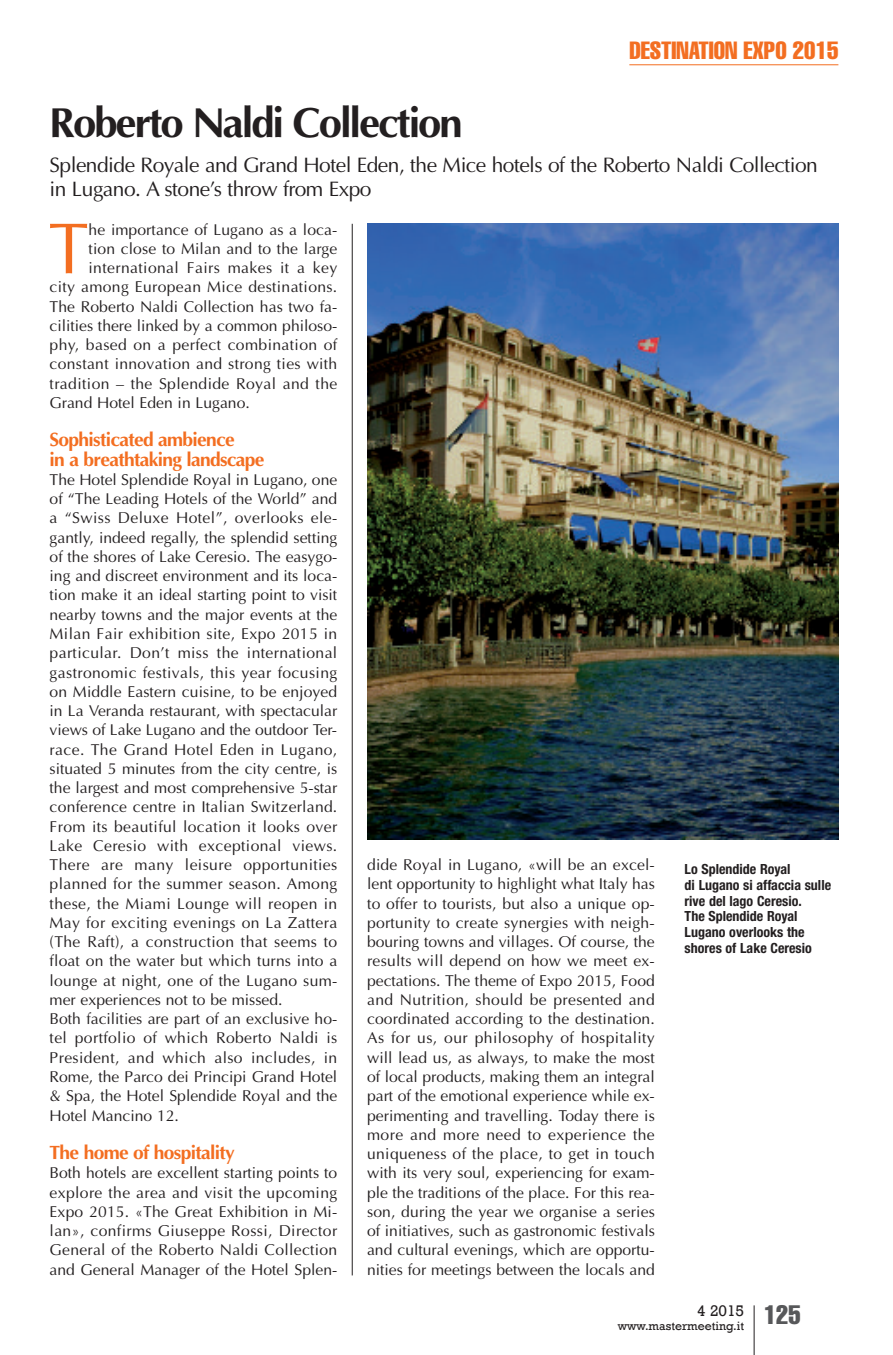
<style>
.page{position:relative;width:893px;height:1355px;background:#fff}
.page>*{position:absolute;margin:0;border:0;box-sizing:border-box;transform-origin:0 0}
.t1{font:72.27px "Optima";color:#f36e21}
.t2{font:700 42px "Optima";letter-spacing:-.05em;color:#231f20}
.t3{font:extra-condensed 24.5px "Helvetica";color:#f36e21}
.t4{font:21px/24.5px "Optima";letter-spacing:-.025em;color:#231f20}
.t5{font:700 19.25px/19.2px "Optima";letter-spacing:-.035em;color:#f36e21}
.t6{font:15.75px/19.2px "Optima";letter-spacing:.005em;color:#231f20;text-align:justify}
.t7{font:15.75px "Optima";letter-spacing:.025em;color:#231f20}
.t8{font:15.75px "Rockwell";color:#231f20}
.t9{font:700 condensed 14px/15.8px "Helvetica Neue";color:#231f20}
.t10{font:12.25px "Rockwell";color:#231f20}
</style>
<div class="page">
<hr style="left:754px;top:1305px;width:1px;height:49px;background:#231f20">
<hr style="left:629px;top:64px;width:209px;height:1px;background:#f36e21">
<hr style="left:352px;top:224px;width:1px;height:1051px;background:#231f20">
<img style="left:367px;top:224px;width:471px;height:615px">
<h3 class="t3" style="left:629px;top:42px;width:211px">DESTINATION EXPO 2015</h3>
<h2 class="t2" style="left:50px;top:98px;width:415px">Roberto Naldi Collection</h2>
<h3 class="t4" style="left:50px;top:152px;width:770px">Splendide Royale and Grand Hotel Eden, the Mice hotels of the Roberto Naldi Collection in Lugano. A stone’s throw from Expo</h3>
<h1 class="t1" style="left:49px;top:206px;width:42px">T</h1>
<p class="t6" style="left:89px;top:219px;width:250px">he importance of Lugano as a loca-</p>
<p class="t6" style="left:89px;top:239px;width:250px">tion close to Milan and to the large</p>
<p class="t7" style="left:89px;top:258px;width:250px">international Fairs makes it a key</p>
<p class="t6" style="left:50px;top:277px;width:289px">city among European Mice destinations.</p>
<p class="t6" style="left:50px;top:296px;width:289px">The Roberto Naldi Collection has two fa-</p>
<p class="t6" style="left:50px;top:316px;width:289px">cilities there linked by a common philoso-</p>
<p class="t7" style="left:50px;top:335px;width:289px">phy, based on a perfect combination of</p>
<p class="t6" style="left:50px;top:354px;width:289px">constant innovation and strong ties with</p>
<p class="t7" style="left:50px;top:374px;width:289px">tradition – the Splendide Royal and the</p>
<p class="t6" style="left:50px;top:393px;width:202px">Grand Hotel Eden in Lugano.</p>
<p class="t5" style="left:50px;top:430px;width:216px">Sophisticated ambience<br>in a breathtaking landscape</p>
<p class="t6" style="left:50px;top:470px;width:289px;text-align:left">The Hotel Splendide Royal in Lugano, one of “The Leading Hotels of the World” and a “Swiss Deluxe Hotel”, overlooks ele&shy;gantly, indeed regally, the splendid setting of the shores of Lake Ceresio. The easygo&shy;ing and discreet environment and its loca&shy;tion make it an ideal starting point to visit nearby towns and the major events at the Milan Fair exhibition site, Expo 2015 in particular. Don’t miss the international gastronomic festivals, this year focusing on Middle Eastern cuisine, to be enjoyed in La Veranda restaurant, with spectacular views of Lake Lugano and the outdoor Ter&shy;race. The Grand Hotel Eden in Lugano, situated 5 minutes from the city centre, is the largest and most comprehensive 5-star conference centre in Italian Switzerland.<br>From its beautiful location it looks over Lake Ceresio with exceptional views.<br>There are many leisure opportunities planned for the summer season. Among these, the Miami Lounge will reopen in May for exciting evenings on La Zattera (The Raft), a construction that seems to float on the water but which turns into a lounge at night, one of the Lugano sum&shy;mer experiences not to be missed.<br>Both facilities are part of an exclusive ho&shy;tel portfolio of which Roberto Naldi is President, and which also includes, in Rome, the Parco dei Principi Grand Hotel &amp; Spa, the Hotel Splendide Royal and the Hotel Mancino 12.</p>
<p class="t5" style="left:50px;top:1142px;width:187px">The home of hospitality</p>
<p class="t6" style="left:50px;top:1163px;width:289px">Both hotels are excellent starting points to explore the area and visit the upcoming Expo 2015. «The Great Exhibition in Mi&shy;lan», confirms Giuseppe Rossi, Director General of the Roberto Naldi Collection and General Manager of the Hotel Splen-</p>
<p class="t6" style="left:367px;top:855px;width:289px">dide Royal in Lugano, «will be an excel&shy;lent opportunity to highlight what Italy has to offer to tourists, but also a unique op&shy;portunity to create synergies with neigh&shy;bouring towns and villages. Of course, the results will depend on how we meet ex&shy;pectations. The theme of Expo 2015, Food and Nutrition, should be presented and coordinated according to the destination.<br>As for us, our philosophy of hospitality will lead us, as always, to make the most of local products, making them an integral part of the emotional experience while ex&shy;perimenting and travelling. Today there is more and more need to experience the uniqueness of the place, to get in touch with its very soul, experiencing for exam&shy;ple the traditions of the place. For this rea&shy;son, during the year we organise a series of initiatives, such as gastronomic festivals and cultural evenings, which are opportu&shy;nities for meetings between the locals and</p>
<p class="t9" style="left:685px;top:862px;width:148px">Lo Splendide Royal<br>di Lugano si affaccia sulle rive del lago Ceresio.<br>The Splendide Royal<br>Lugano overlooks the shores of Lake Ceresio</p>
<p class="t10" style="left:618px;top:1318px;width:184px">www.mastermeeting.it <sup>125</sup></p>
<p class="t8" style="left:697px;top:1300px;width:49px">4 2015</p>
</div>
